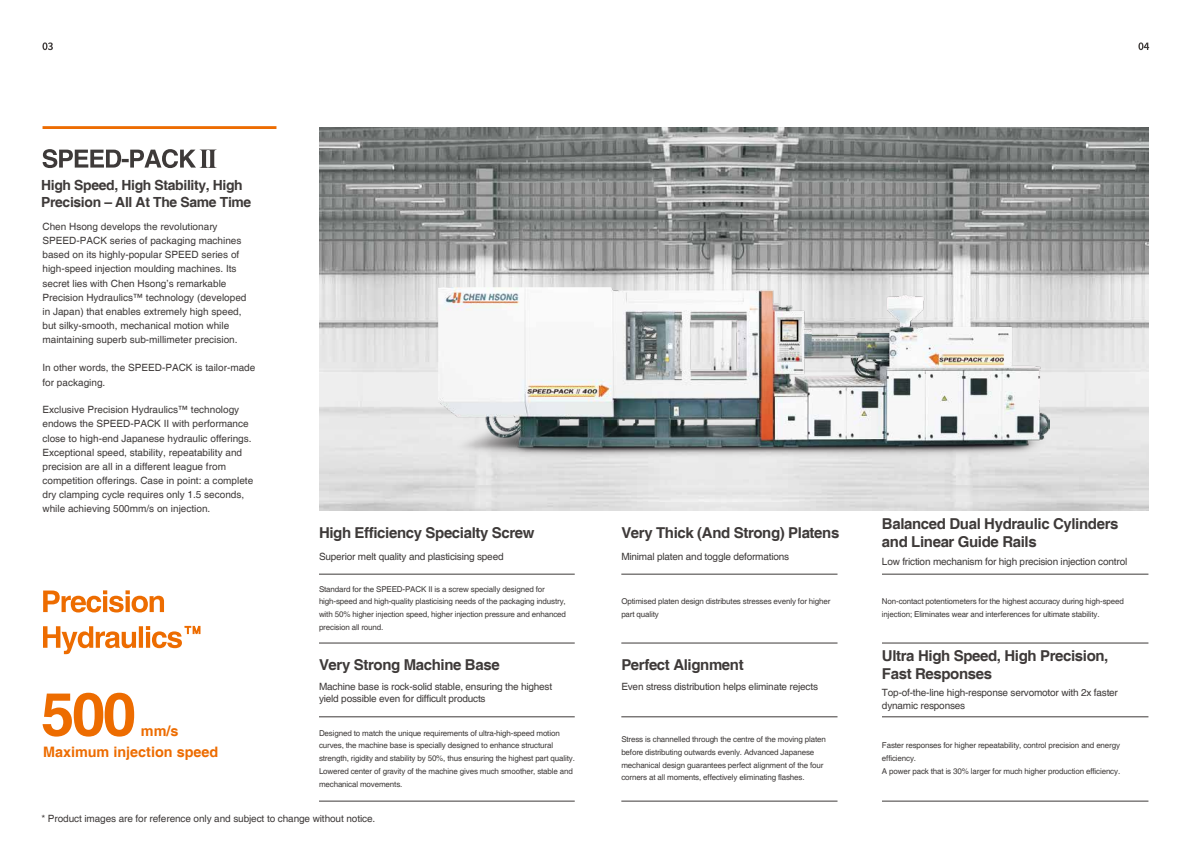
<style>
.page{position:relative;width:1191px;height:842px;background:#fff}
.page>*{position:absolute;margin:0;border:0;box-sizing:border-box;transform-origin:0 0}
.t1{font:700 15px/18px "Helvetica";letter-spacing:-.025em;color:#3e3a39}
.t2{font:700 14.4px "Helvetica";color:#ed6c00}
.t3{font:700 13.9px/16.7px "Helvetica";letter-spacing:-.025em;color:#3e3a39}
.t4{font:10px/14.1px "Helvetica";color:#3e3a39}
.t5{font:10px/12.8px "Helvetica";letter-spacing:-.02em;color:#3e3a39}
.t6{font:8px/12.8px "Helvetica";letter-spacing:-.02em;color:#3e3a39}
</style>
<div class="page">
<svg style="left:42px;top:42px;width:11px;height:8px"></svg>
<svg style="left:1138px;top:42px;width:11px;height:8px"></svg>
<svg style="left:43px;top:693px;width:91px;height:44px"></svg>
<hr style="left:319px;top:716px;width:256px;height:1px;background:#3e3a39">
<hr style="left:319px;top:801px;width:256px;height:1px;background:#3e3a39">
<hr style="left:43px;top:126px;width:233px;height:3px;background:#ed6c00">
<svg style="left:43px;top:149px;width:173px;height:19px"></svg>
<img style="left:319px;top:128px;width:829px;height:382px">
<img style="left:439px;top:288px;width:610px;height:171px">
<img style="left:777px;top:318px;width:24px;height:43px">
<hr style="left:319px;top:574px;width:256px;height:1px;background:#3e3a39">
<hr style="left:319px;top:643px;width:256px;height:1px;background:#3e3a39">
<hr style="left:621px;top:574px;width:216px;height:1px;background:#3e3a39">
<hr style="left:621px;top:643px;width:216px;height:1px;background:#3e3a39">
<hr style="left:882px;top:574px;width:266px;height:1px;background:#3e3a39">
<hr style="left:882px;top:643px;width:266px;height:1px;background:#3e3a39">
<hr style="left:621px;top:716px;width:216px;height:1px;background:#3e3a39">
<hr style="left:621px;top:801px;width:216px;height:1px;background:#3e3a39">
<hr style="left:882px;top:716px;width:266px;height:1px;background:#3e3a39">
<hr style="left:882px;top:801px;width:266px;height:1px;background:#3e3a39">
<svg style="left:43px;top:590px;width:157px;height:64px"></svg>
<h3 class="t3" style="left:41px;top:177px;width:212px">High Speed, High Stability, High<br>Precision – All At The Same Time</h3>
<p class="t4" style="left:43px;top:220px;width:205px">Chen Hsong develops the revolutionary SPEED-PACK series of packaging machines based on its highly-popular SPEED series of high-speed injection moulding machines. Its secret lies with Chen Hsong’s remarkable Precision Hydraulics™ technology (developed in Japan) that enables extremely high speed, but silky-smooth, mechanical motion while maintaining superb sub-millimeter precision.</p>
<p class="t4" style="left:43px;top:361px;width:214px">In other words, the SPEED-PACK is tailor-made for packaging.</p>
<p class="t4" style="left:43px;top:403px;width:212px">Exclusive Precision Hydraulics™ technology endows the SPEED-PACK II with performance close to high-end Japanese hydraulic offerings.<br>Exceptional speed, stability, repeatability and precision are all in a different league from competition offerings. Case in point: a complete dry clamping cycle requires only 1.5 seconds, while achieving 500mm/s on injection.</p>
<h2 class="t2" style="left:141px;top:722px;width:39px">mm/s</h2>
<h2 class="t2" style="left:43px;top:743px;width:177px">Maximum injection speed</h2>
<h1 class="t1" style="left:319px;top:525px;width:217px">High Efficiency Specialty Screw</h1>
<p class="t5" style="left:319px;top:550px;width:186px">Superior melt quality and plasticising speed</p>
<p class="t6" style="left:319px;top:583px;width:248px">Standard for the SPEED-PACK II is a screw specially designed for high-speed and high-quality plasticising needs of the packaging industry, with 50% higher injection speed, higher injection pressure and enhanced precision all round.</p>
<h1 class="t1" style="left:319px;top:656px;width:182px">Very Strong Machine Base</h1>
<p class="t5" style="left:319px;top:680px;width:235px">Machine base is rock-solid stable, ensuring the highest yield possible even for difficult products</p>
<p class="t6" style="left:319px;top:727px;width:257px">Designed to match the unique requirements of ultra-high-speed motion curves, the machine base is specially designed to enhance structural strength, rigidity and stability by 50%, thus ensuring the highest part quality.<br>Lowered center of gravity of the machine gives much smoother, stable and mechanical movements.</p>
<p class="t4" style="left:41px;top:812px;width:335px">* Product images are for reference only and subject to change without notice.</p>
<h1 class="t1" style="left:621px;top:525px;width:219px">Very Thick (And Strong) Platens</h1>
<p class="t5" style="left:621px;top:550px;width:169px">Minimal platen and toggle deformations</p>
<p class="t6" style="left:621px;top:595px;width:211px">Optimised platen design distributes stresses evenly for higher part quality</p>
<h1 class="t1" style="left:621px;top:656px;width:124px">Perfect Alignment</h1>
<p class="t5" style="left:621px;top:680px;width:198px">Even stress distribution helps eliminate rejects</p>
<p class="t6" style="left:621px;top:733px;width:206px">Stress is channelled through the centre of the moving platen before distributing outwards evenly. Advanced Japanese mechanical design guarantees perfect alignment of the four corners at all moments, effectively eliminating flashes.</p>
<h1 class="t1" style="left:882px;top:515px;width:238px">Balanced Dual Hydraulic Cylinders and Linear Guide Rails</h1>
<p class="t5" style="left:882px;top:555px;width:247px">Low friction mechanism for high precision injection control</p>
<p class="t6" style="left:882px;top:595px;width:243px">Non-contact potentiometers for the highest accuracy during high-speed injection; Eliminates wear and interferences for ultimate stability.</p>
<h1 class="t1" style="left:882px;top:647px;width:228px">Ultra High Speed, High Precision,<br>Fast Responses</h1>
<p class="t5" style="left:882px;top:687px;width:237px">Top-of-the-line high-response servomotor with 2x faster dynamic responses</p>
<p class="t6" style="left:882px;top:739px;width:240px">Faster responses for higher repeatability, control precision and energy efficiency.<br>A power pack that is 30% larger for much higher production efficiency.</p>
</div>
